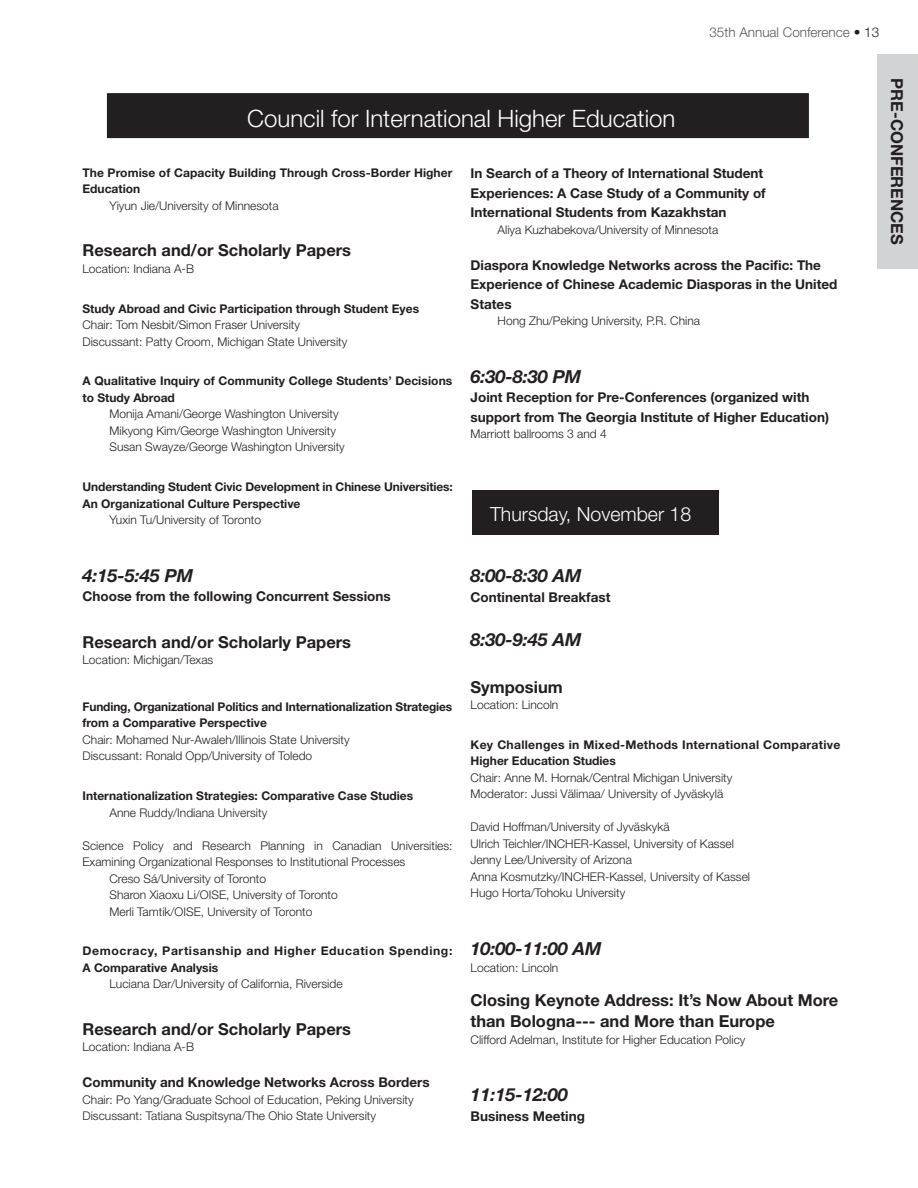
<style>
.page{position:relative;width:918px;height:1188px;background:#fff}
.page>*{position:absolute;margin:0;border:0;box-sizing:border-box;transform-origin:0 0}
.t1{font:300 24px "Helvetica Neue";color:#fff}
.t2{font:300 19.5px "Helvetica Neue";color:#fff}
.t3{font:italic 700 18px "Helvetica Neue";color:#231f20}
.t4{font:700 16.5px/21px "Helvetica Neue";color:#231f20}
.t5{font:700 13.5px/19.5px "Helvetica Neue";color:#231f20}
.t6{font:300 13.5px "Helvetica Neue LT Std";color:#58595b}
.t7{font:300 12px/16.5px "Helvetica Neue";color:#231f20}
.t8{font:700 12px/16.5px "Helvetica Neue";color:#231f20}
.t9{font:700 12px/16.5px "Helvetica Neue";letter-spacing:.025em;color:#231f20}
.t10{font:700 12px/16.5px "Helvetica Neue";letter-spacing:.05em;color:#231f20}
.s1{color:#231f20}
</style>
<div class="page">
<div style="left:107px;top:93px;width:702px;height:45px;background:#231f20"></div>
<div style="left:878px;top:55px;width:40px;height:214px;background:#d1d3d4"></div>
<div style="left:472px;top:490px;width:247px;height:45px;background:#231f20"></div>
<p class="t6" style="left:709px;top:24px;width:171px">35th Annual Conference <span class="s1">• 13</span></p>
<h1 class="t1" style="left:247px;top:104px;width:430px">Council for International Higher Education</h1>
<p class="t8" style="left:82px;top:164px;width:372px">The Promise of Capacity Building Through Cross-Border Higher<br>Education</p>
<p class="t7" style="left:110px;top:197px;width:171px">Yiyun Jie/University of Minnesota</p>
<h3 class="t4" style="left:82px;top:240px;width:270px">Research and/or Scholarly Papers</h3>
<p class="t7" style="left:82px;top:260px;width:113px">Location: Indiana A-B</p>
<p class="t8" style="left:82px;top:300px;width:338px">Study Abroad and Civic Participation through Student Eyes</p>
<p class="t7" style="left:82px;top:316px;width:266px">Chair: Tom Nesbit/Simon Fraser University<br>Discussant: Patty Croom, Michigan State University</p>
<p class="t8" style="left:82px;top:373px;width:371px">A Qualitative Inquiry of Community College Students’ Decisions to Study Abroad</p>
<p class="t7" style="left:110px;top:406px;width:237px">Monija Amani/George Washington University<br>Mikyong Kim/George Washington University<br>Susan Swayze/George Washington University</p>
<p class="t8" style="left:82px;top:478px;width:372px">Understanding Student Civic Development in Chinese Universities:<br>An Organizational Culture Perspective</p>
<p class="t7" style="left:110px;top:511px;width:153px">Yuxin Tu/University of Toronto</p>
<p class="t5" style="left:471px;top:163px;width:297px">In Search of a Theory of International Student<br>Experiences: A Case Study of a Community of<br>International Students from Kazakhstan</p>
<p class="t7" style="left:498px;top:221px;width:222px">Aliya Kuzhabekova/University of Minnesota</p>
<p class="t5" style="left:471px;top:255px;width:368px">Diaspora Knowledge Networks across the Pacific: The<br>Experience of Chinese Academic Diasporas in the United<br>States</p>
<p class="t7" style="left:498px;top:312px;width:204px">Hong Zhu/Peking University, P. R. China</p>
<h3 class="t3" style="left:471px;top:365px;width:112px">6:30-8:30 PM</h3>
<p class="t5" style="left:471px;top:387px;width:360px">Joint Reception for Pre-Conferences (organized with support from The Georgia Institute of Higher Education)</p>
<p class="t7" style="left:471px;top:426px;width:138px">Marriott ballrooms 3 and 4</p>
<h2 class="t2" style="left:490px;top:502px;width:203px">Thursday, November 18</h2>
<h3 class="t4" style="left:908px;top:78px;width:167px;rotate:90deg">Pre-Conferences</h3>
<h3 class="t3" style="left:82px;top:564px;width:112px">4:15-5:45 PM</h3>
<p class="t5" style="left:82px;top:587px;width:310px">Choose from the following Concurrent Sessions</p>
<h3 class="t4" style="left:82px;top:631px;width:270px">Research and/or Scholarly Papers</h3>
<p class="t7" style="left:82px;top:652px;width:132px">Location: Michigan/Texas</p>
<p class="t8" style="left:82px;top:698px;width:371px">Funding, Organizational Politics and Internationalization Strategies from a Comparative Perspective</p>
<p class="t7" style="left:82px;top:731px;width:269px">Chair: Mohamed Nur-Awaleh/Illinois State University<br>Discussant: Ronald Opp/University of Toledo</p>
<p class="t8" style="left:82px;top:787px;width:332px">Internationalization Strategies: Comparative Case Studies</p>
<p class="t7" style="left:110px;top:804px;width:159px">Anne Ruddy/Indiana University</p>
<p class="t7" style="left:82px;top:837px;width:372px">Science Policy and Research Planning in Canadian Universities:</p>
<p class="t7" style="left:82px;top:853px;width:324px">Examining Organizational Responses to Institutional Processes</p>
<p class="t7" style="left:110px;top:870px;width:158px">Creso Sá/University of Toronto</p>
<p class="t7" style="left:110px;top:886px;width:230px">Sharon Xiaoxu Li/OISE, University of Toronto</p>
<p class="t7" style="left:110px;top:903px;width:204px">Merli Tamtik/OISE, University of Toronto</p>
<p class="t10" style="left:82px;top:943px;width:371px">Democracy, Partisanship and Higher Education Spending:<br>A Comparative Analysis</p>
<p class="t7" style="left:110px;top:976px;width:235px">Luciana Dar/University of California, Riverside</p>
<h3 class="t4" style="left:82px;top:1018px;width:270px">Research and/or Scholarly Papers</h3>
<p class="t7" style="left:82px;top:1039px;width:113px">Location: Indiana A-B</p>
<p class="t5" style="left:82px;top:1073px;width:349px">Community and Knowledge Networks Across Borders</p>
<p class="t7" style="left:82px;top:1091px;width:333px">Chair: Po Yang/Graduate School of Education, Peking University<br>Discussant: Tatiana Suspitsyna/The Ohio State University</p>
<h3 class="t3" style="left:471px;top:565px;width:113px">8:00-8:30 AM</h3>
<p class="t5" style="left:471px;top:587px;width:141px">Continental Breakfast</p>
<h3 class="t3" style="left:471px;top:629px;width:113px">8:30-9:45 AM</h3>
<h3 class="t4" style="left:471px;top:676px;width:94px">Symposium</h3>
<p class="t7" style="left:471px;top:696px;width:89px">Location: Lincoln</p>
<p class="t9" style="left:471px;top:736px;width:371px">Key Challenges in Mixed-Methods International Comparative<br>Higher Education Studies</p>
<p class="t7" style="left:471px;top:769px;width:263px">Chair: Anne M. Hornak/Central Michigan University<br>Moderator: Jussi Välimaa/ University of Jyväskylä</p>
<p class="t7" style="left:471px;top:819px;width:281px">David Hoffman/University of Jyväskykä<br>Ulrich Teichler/INCHER-Kassel, University of Kassel Jenny Lee/University of Arizona<br>Anna Kosmutzky/INCHER-Kassel, University of Kassel Hugo Horta/Tohoku University</p>
<h3 class="t3" style="left:471px;top:938px;width:133px">10:00-11:00 AM</h3>
<p class="t7" style="left:471px;top:959px;width:89px">Location: Lincoln</p>
<h3 class="t4" style="left:471px;top:989px;width:369px">Closing Keynote Address: It’s Now About More than Bologna--- and More than Europe</h3>
<p class="t7" style="left:471px;top:1031px;width:276px">Clifford Adelman, Institute for Higher Education Policy</p>
<h3 class="t3" style="left:471px;top:1084px;width:99px">11:15-12:00</h3>
<p class="t5" style="left:471px;top:1106px;width:116px">Business Meeting</p>
</div>
